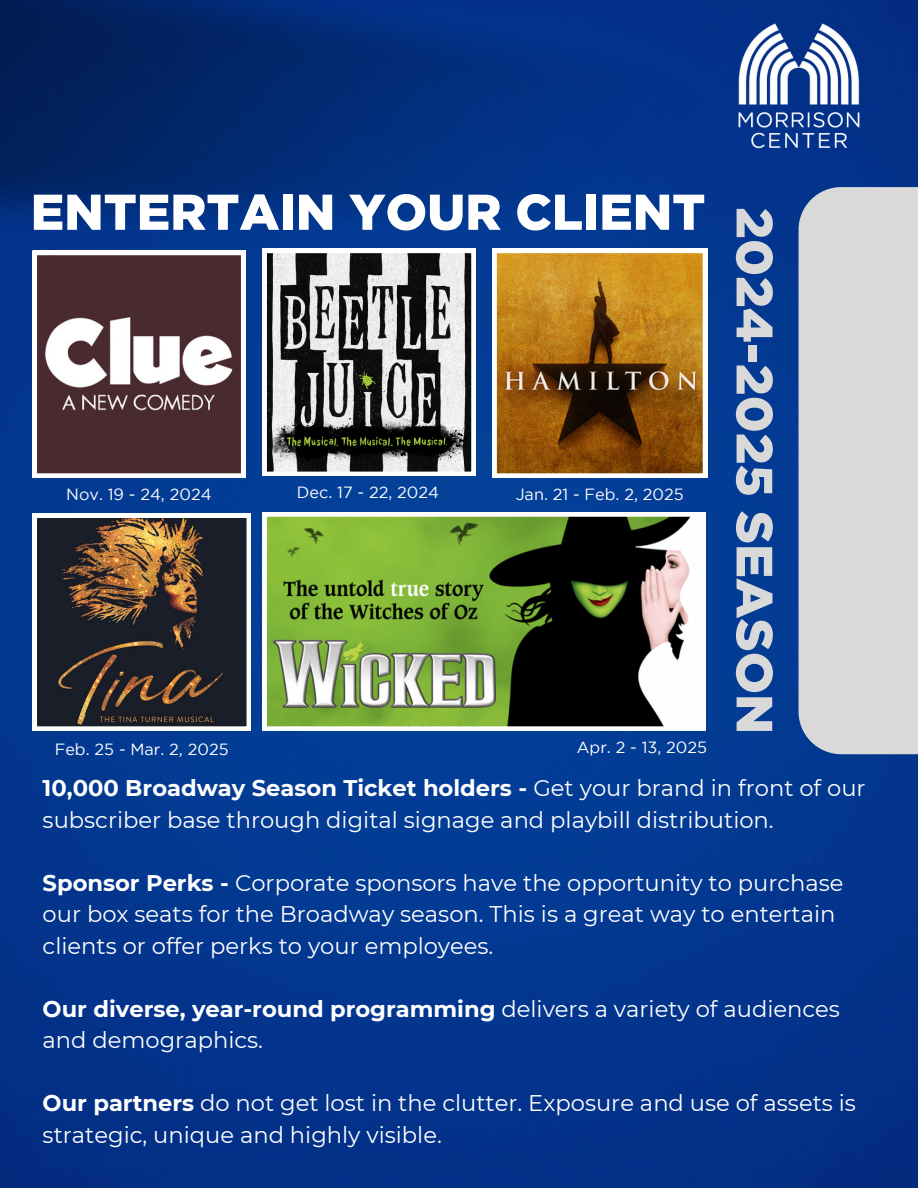
<style>
.page{position:relative;width:918px;height:1188px;background:#fff}
.page>*{position:absolute;margin:0;border:0;box-sizing:border-box;transform-origin:0 0}
.t1{font:900 51px "Gotham";color:#d9d9d9}
.t2{font:900 50.25px "Gotham";color:#fff}
.t3{font:22.65px/31.5px "Montserrat";color:#fff}
.t4{font:16.2px "Gotham";color:#fdfefe}
.s1{font-weight:700}
</style>
<div class="page">
<img style="left:0;top:204px;width:918px;height:984px">
<img style="left:0;top:0;width:788px;height:788px">
<img style="left:680px;top:0;width:238px;height:204px">
<svg style="left:262px;top:249px;width:214px;height:227px"></svg>
<svg style="left:33px;top:251px;width:212px;height:227px"></svg>
<svg style="left:492px;top:249px;width:215px;height:229px"></svg>
<svg style="left:33px;top:514px;width:218px;height:217px"></svg>
<svg style="left:262px;top:512px;width:444px;height:218px"></svg>
<div style="left:799px;top:187px;width:119px;height:567px;background:#d9d9d9"></div>
<p class="t2" style="left:31px;top:183px;width:676px">ENTERTAIN YOUR CLIENT</p>
<p class="t4" style="left:66px;top:489px;width:147px">Nov. 19 - 24, 2024</p>
<p class="t4" style="left:297px;top:486px;width:144px">Dec. 17 - 22, 2024</p>
<p class="t4" style="left:516px;top:489px;width:170px">Jan. 21 - Feb. 2, 2025</p>
<p class="t4" style="left:55px;top:743px;width:175px">Feb. 25 - Mar. 2, 2025</p>
<p class="t4" style="left:577px;top:741px;width:132px">Apr. 2 - 13, 2025</p>
<p class="t1" style="left:784px;top:207px;width:528px;rotate:90deg">2024-2025 SEASON</p>
<h1 class="t3" style="left:43px;top:772px;width:825px"><span class="s1">10,000 Broadway Season Ticket holders -</span> Get your brand in front of our subscriber base through digital signage and playbill distribution.</h1>
<p class="t3" style="left:43px;top:867px;width:802px"><span class="s1">Sponsor Perks -</span> Corporate sponsors have the opportunity to purchase our box seats for the Broadway season. This is a great way to entertain clients or offer perks to your employees.</p>
<h2 class="t3" style="left:43px;top:993px;width:799px"><span class="s1">Our diverse, year-round programming</span> delivers a variety of audiences and demographics.</h2>
<h2 class="t3" style="left:43px;top:1087px;width:815px"><span class="s1">Our partners</span> do not get lost in the clutter. Exposure and use of assets is strategic, unique and highly visible.</h2>
</div>
